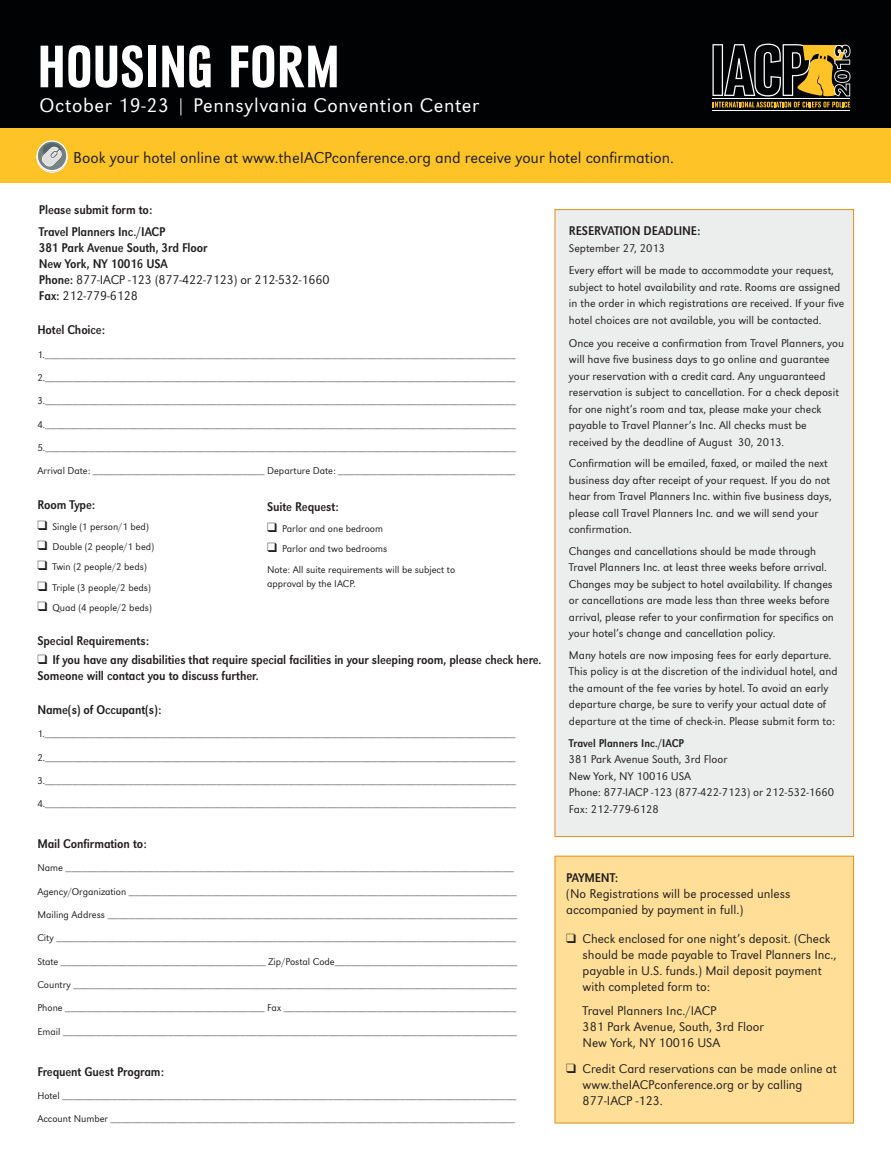
<style>
.page{position:relative;width:891px;height:1175px;background:#fff}
.page>*{position:absolute;margin:0;border:0;box-sizing:border-box;transform-origin:0 0}
.t1{font:700 62.4px "URW Grotesk Con";color:#fff}
.t2{font:300 20.4px "URW Grotesk";letter-spacing:.03em;color:#fff}
.t3{font:300 16.35px "URW Grotesk";color:#231f20}
.t4{font:300 13.05px/16px "URW Grotesk";color:#231f20}
.t5{font:13.05px/16px "URW Grotesk Ext Nar";letter-spacing:-.01em;color:#231f20}
.t6{font:300 11.7px/16.5px "URW Grotesk";color:#231f20}
.t7{font:11.7px "URW Grotesk Ext Nar";color:#231f20}
.t8{font:300 10.2px/20.4px "URW Grotesk";color:#231f20}
.s1{font-family:"URW Grotesk Ext Nar";font-weight:400}
</style>
<div class="page">
<div style="left:0;top:0;width:891px;height:128px;background:#010203"></div>
<div style="left:0;top:128px;width:891px;height:54px;background:#fec427"></div>
<div style="left:555px;top:856px;width:299px;height:267px;background:#ffde97"></div>
<div style="left:555px;top:855px;width:299px;height:268px;border:1px solid #e58e19"></div>
<div style="left:555px;top:210px;width:299px;height:626px;background:#eceded"></div>
<div style="left:37px;top:142px;width:30px;height:30px;background:#e3e4e4;border-radius:50%"></div>
<div style="left:37px;top:142px;width:30px;height:29px;background:#f2f2f2;border-radius:50%"></div>
<svg style="left:37px;top:140px;width:31px;height:31px"></svg>
<svg style="left:37px;top:141px;width:30px;height:30px"></svg>
<svg style="left:38px;top:142px;width:28px;height:28px"></svg>
<svg style="left:41px;top:143px;width:22px;height:24px"></svg>
<hr style="left:712px;top:110px;width:138px;height:1px;background:#fff">
<svg style="left:712px;top:44px;width:139px;height:63px"></svg>
<h1 class="t1" style="left:37px;top:33px;width:304px">HOUSING FORM</h1>
<h2 class="t2" style="left:40px;top:94px;width:441px">October 19-23 | Pennsylvania Convention Center</h2>
<h3 class="t3" style="left:73px;top:149px;width:602px">Book your hotel online at www.theIACPconference.org and receive your hotel confirmation.</h3>
<p class="t5" style="left:39px;top:199px;width:128px;line-height:21.9px">Please submit form to:<br>Travel Planners Inc./IACP</p>
<p class="t5" style="left:39px;top:240px;width:170px">381 Park Avenue South, 3rd Floor<br>New York, NY 10016 USA</p>
<p class="t4" style="left:39px;top:272px;width:292px"><span class="s1">Phone:</span> 877-IACP -123 (877-422-7123) or 212-532-1660<br><span class="s1">Fax:</span> 212-779-6128</p>
<p class="t5" style="left:569px;top:223px;width:133px">RESERVATION DEADLINE:</p>
<p class="t6" style="left:569px;top:236px;width:266px;line-height:22.8px">September 27, 2013<br>Every effort will be made to accommodate your request,</p>
<p class="t6" style="left:569px;top:279px;width:277px">subject to hotel availability and rate. Rooms are assigned in the order in which registrations are received. If your five hotel choices are not available, you will be contacted.</p>
<p class="t6" style="left:569px;top:334px;width:277px">Once you receive a confirmation from Travel Planners, you will have five business days to go online and guarantee your reservation with a credit card. Any unguaranteed reservation is subject to cancellation. For a check deposit for one night’s room and tax, please make your check payable to Travel Planner’s Inc. All checks must be received by the deadline of August 30, 2013.</p>
<p class="t6" style="left:569px;top:455px;width:264px">Confirmation will be emailed, faxed, or mailed the next business day after receipt of your request. If you do not hear from Travel Planners Inc. within five business days, please call Travel Planners Inc. and we will send your confirmation.</p>
<p class="t6" style="left:569px;top:543px;width:267px">Changes and cancellations should be made through Travel Planners Inc. at least three weeks before arrival.<br>Changes may be subject to hotel availability. If changes or cancellations are made less than three weeks before arrival, please refer to your confirmation for specifics on your hotel’s change and cancellation policy.</p>
<p class="t6" style="left:569px;top:647px;width:270px">Many hotels are now imposing fees for early departure.<br>This policy is at the discretion of the individual hotel, and the amount of the fee varies by hotel. To avoid an early departure charge, be sure to verify your actual date of departure at the time of check-in. Please submit form to:</p>
<p class="t7" style="left:569px;top:736px;width:117px">Travel Planners Inc./IACP</p>
<p class="t6" style="left:569px;top:751px;width:267px">381 Park Avenue South, 3rd Floor<br>New York, NY 10016 USA<br>Phone: 877-IACP -123 (877-422-7123) or 212-532-1660<br>Fax: 212-779-6128</p>
<p class="t5" style="left:37px;top:322px;width:69px">Hotel Choice:</p>
<p class="t8" style="left:37px;top:344px;width:480px">1._____________________________________________________________________________________</p>
<p class="t8" style="left:37px;top:367px;width:480px">2._____________________________________________________________________________________</p>
<p class="t8" style="left:37px;top:391px;width:480px">3._____________________________________________________________________________________</p>
<p class="t8" style="left:37px;top:414px;width:480px">4._____________________________________________________________________________________</p>
<p class="t8" style="left:37px;top:437px;width:480px">5._____________________________________________________________________________________</p>
<p class="t8" style="left:37px;top:461px;width:480px">Arrival Date: _______________________________ Departure Date: ________________________________</p>
<p class="t5" style="left:37px;top:497px;width:59px">Room Type:</p>
<p class="t8" style="left:37px;top:516px;width:113px">❑ Single (1 person/1 bed)</p>
<p class="t8" style="left:37px;top:536px;width:118px">❑ Double (2 people/1 bed)</p>
<p class="t8" style="left:37px;top:557px;width:111px">❑ Twin (2 people/2 beds)</p>
<p class="t8" style="left:37px;top:577px;width:115px">❑ Triple (3 people/2 beds)</p>
<p class="t8" style="left:37px;top:597px;width:116px">❑ Quad (4 people/2 beds)</p>
<p class="t5" style="left:267px;top:499px;width:73px">Suite Request:</p>
<p class="t8" style="left:267px;top:518px;width:118px">❑ Parlor and one bedroom</p>
<p class="t8" style="left:267px;top:538px;width:190px">❑ Parlor and two bedrooms<br>Note: All suite requirements will be subject to</p>
<p class="t8" style="left:267px;top:573px;width:90px">approval by the IACP.</p>
<p class="t5" style="left:37px;top:633px;width:113px">Special Requirements:</p>
<p class="t5" style="left:37px;top:652px;width:506px">❑ If you have any disabilities that require special facilities in your sleeping room, please check here.<br>Someone will contact you to discuss further.</p>
<p class="t5" style="left:37px;top:702px;width:125px">Name(s) of Occupant(s):</p>
<p class="t8" style="left:37px;top:724px;width:480px">1._____________________________________________________________________________________</p>
<p class="t8" style="left:37px;top:747px;width:480px">2._____________________________________________________________________________________</p>
<p class="t8" style="left:37px;top:770px;width:480px">3._____________________________________________________________________________________</p>
<p class="t8" style="left:37px;top:793px;width:480px">4._____________________________________________________________________________________</p>
<p class="t5" style="left:37px;top:836px;width:111px">Mail Confirmation to:</p>
<p class="t8" style="left:37px;top:858px;width:478px">Name _________________________________________________________________________________</p>
<p class="t8" style="left:37px;top:881px;width:481px">Agency/Organization ______________________________________________________________________</p>
<p class="t8" style="left:37px;top:904px;width:482px">Mailing Address __________________________________________________________________________</p>
<p class="t8" style="left:37px;top:928px;width:480px">City ___________________________________________________________________________________</p>
<p class="t8" style="left:37px;top:951px;width:482px">State _____________________________________ Zip/Postal Code_________________________________</p>
<p class="t8" style="left:37px;top:974px;width:481px">Country ________________________________________________________________________________</p>
<p class="t8" style="left:37px;top:997px;width:480px">Phone ____________________________________ Fax __________________________________________</p>
<p class="t8" style="left:37px;top:1021px;width:481px">Email __________________________________________________________________________________</p>
<p class="t5" style="left:37px;top:1063px;width:128px">Frequent Guest Program:</p>
<p class="t8" style="left:37px;top:1085px;width:481px">Hotel __________________________________________________________________________________</p>
<p class="t8" style="left:37px;top:1108px;width:479px">Account Number _________________________________________________________________________</p>
<p class="t5" style="left:566px;top:869px;width:54px">PAYMENT:</p>
<p class="t4" style="left:566px;top:885px;width:226px">(No Registrations will be processed unless accompanied by payment in full.)</p>
<p class="t4" style="left:583px;top:931px;width:255px;text-indent:-17px">❑ Check enclosed for one night’s deposit. (Check should be made payable to Travel Planners Inc., payable in U.S. funds.) Mail deposit payment with completed form to:</p>
<p class="t4" style="left:583px;top:1002px;width:183px">Travel Planners Inc./IACP<br>381 Park Avenue, South, 3rd Floor<br>New York, NY 10016 USA</p>
<p class="t4" style="left:583px;top:1061px;width:256px;text-indent:-17px">❑ Credit Card reservations can be made online at www.theIACPconference.org or by calling<br>877-IACP -123.</p>
</div>
